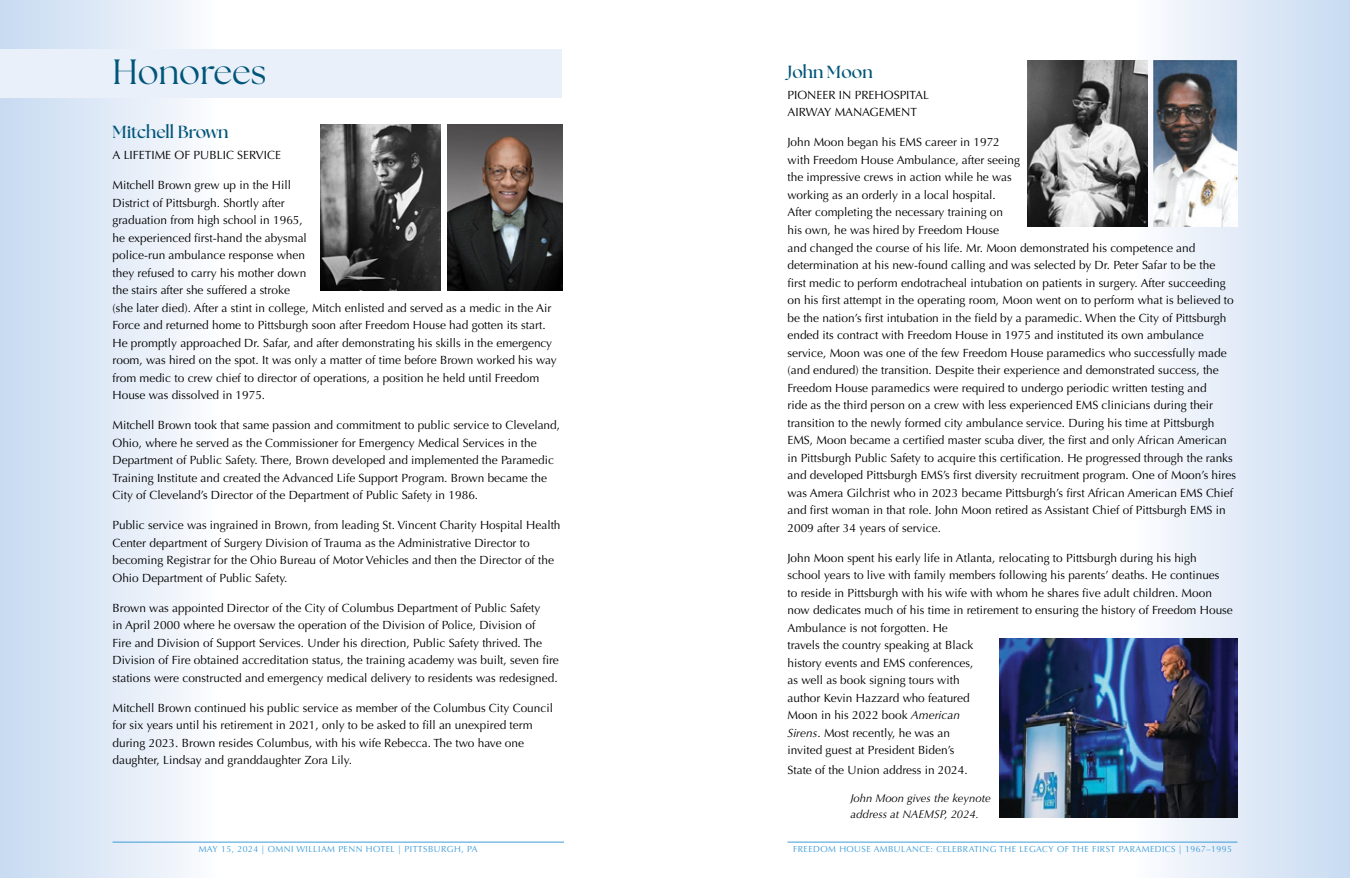
<style>
.page{position:relative;width:1350px;height:878px;background:#fff}
.page>*{position:absolute;margin:0;border:0;box-sizing:border-box;transform-origin:0 0}
.t1{font:35px "The Seasons";color:#005578}
.t2{font:700 17.5px "The Seasons";color:#005578}
.t3{font:11.88px/17.5px "Optima";color:#000}
.t4{font:italic 11.25px/16.2px "Optima";color:#000}
.t5{font:8.75px "Optima";letter-spacing:.05em;color:#3c9cd7}
.s1{font-style:italic}
</style>
<div class="page">
<div style="left:0;top:0;width:225px;height:878px;background:linear-gradient(to right,#c6daf1,#fdfdfe)"></div>
<div style="left:1125px;top:0;width:225px;height:878px;background:linear-gradient(to right,#fdfdfe,#c7daf1)"></div>
<hr style="left:112px;top:841px;width:452px;height:1px;background:#3c9cd7">
<hr style="left:788px;top:841px;width:450px;height:1px;background:#3c9cd7">
<div style="left:0;top:49px;width:562px;height:49px;background:#e9f0f9"></div>
<img style="left:320px;top:124px;width:120px;height:166px">
<img style="left:1028px;top:60px;width:120px;height:166px">
<img style="left:448px;top:125px;width:114px;height:165px">
<img style="left:1000px;top:638px;width:237px;height:179px">
<img style="left:1153px;top:60px;width:85px;height:166px">
<h1 class="t1" style="left:112px;top:49px;width:156px">Honorees</h1>
<h2 class="t2" style="left:112px;top:120px;width:118px">Mitchell Brown</h2>
<p class="t3" style="left:112px;top:146px;width:170px">A LIFETIME OF PUBLIC SERVICE</p>
<p class="t3" style="left:112px;top:176px;width:446px">Mitchell Brown grew up in the Hill<br>District of Pittsburgh. Shortly after<br>graduation from high school in 1965,<br>he experienced first-hand the abysmal<br>police-run ambulance response when<br>they refused to carry his mother down<br>the stairs after she suffered a stroke<br>(she later died). After a stint in college, Mitch enlisted and served as a medic in the Air Force and returned home to Pittsburgh soon after Freedom House had gotten its start.<br>He promptly approached Dr. Safar, and after demonstrating his skills in the emergency room, was hired on the spot. It was only a matter of time before Brown worked his way from medic to crew chief to director of operations, a position he held until Freedom House was dissolved in 1975.</p>
<p class="t3" style="left:112px;top:416px;width:449px">Mitchell Brown took that same passion and commitment to public service to Cleveland, Ohio, where he served as the Commissioner for Emergency Medical Services in the Department of Public Safety. There, Brown developed and implemented the Paramedic Training Institute and created the Advanced Life Support Program. Brown became the City of Cleveland’s Director of the Department of Public Safety in 1986.</p>
<p class="t3" style="left:112px;top:516px;width:450px">Public service was ingrained in Brown, from leading St. Vincent Charity Hospital Health Center department of Surgery Division of Trauma as the Administrative Director to becoming Registrar for the Ohio Bureau of Motor Vehicles and then the Director of the Ohio Department of Public Safety.</p>
<p class="t3" style="left:112px;top:599px;width:448px">Brown was appointed Director of the City of Columbus Department of Public Safety<br>in April 2000 where he oversaw the operation of the Division of Police, Division of<br>Fire and Division of Support Services. Under his direction, Public Safety thrived. The Division of Fire obtained accreditation status, the training academy was built, seven fire stations were constructed and emergency medical delivery to residents was redesigned.</p>
<p class="t3" style="left:112px;top:699px;width:442px">Mitchell Brown continued his public service as member of the Columbus City Council for six years until his retirement in 2021, only to be asked to fill an unexpired term during 2023. Brown resides Columbus, with his wife Rebecca. The two have one daughter, Lindsay and granddaughter Zora Lily.</p>
<h2 class="t2" style="left:788px;top:60px;width:87px">John Moon</h2>
<p class="t3" style="left:788px;top:86px;width:143px">PIONEER IN PREHOSPITAL<br>AIRWAY MANAGEMENT</p>
<p class="t3" style="left:788px;top:134px;width:450px">John Moon began his EMS career in 1972<br>with Freedom House Ambulance, after seeing<br>the impressive crews in action while he was<br>working as an orderly in a local hospital.<br>After completing the necessary training on<br>his own, he was hired by Freedom House<br>and changed the course of his life. Mr. Moon demonstrated his competence and determination at his new-found calling and was selected by Dr. Peter Safar to be the first medic to perform endotracheal intubation on patients in surgery. After succeeding on his first attempt in the operating room, Moon went on to perform what is believed to be the nation’s first intubation in the field by a paramedic. When the City of Pittsburgh ended its contract with Freedom House in 1975 and instituted its own ambulance service, Moon was one of the few Freedom House paramedics who successfully made (and endured) the transition. Despite their experience and demonstrated success, the Freedom House paramedics were required to undergo periodic written testing and<br>ride as the third person on a crew with less experienced EMS clinicians during their transition to the newly formed city ambulance service. During his time at Pittsburgh EMS, Moon became a certified master scuba diver, the first and only African American in Pittsburgh Public Safety to acquire this certification. He progressed through the ranks and developed Pittsburgh EMS’s first diversity recruitment program. One of Moon’s hires was Amera Gilchrist who in 2023 became Pittsburgh’s first African American EMS Chief and first woman in that role. John Moon retired as Assistant Chief of Pittsburgh EMS in 2009 after 34 years of service.</p>
<p class="t3" style="left:788px;top:549px;width:447px">John Moon spent his early life in Atlanta, relocating to Pittsburgh during his high school years to live with family members following his parents’ deaths. He continues<br>to reside in Pittsburgh with his wife with whom he shares five adult children. Moon now dedicates much of his time in retirement to ensuring the history of Freedom House Ambulance is not forgotten. He<br>travels the country speaking at Black<br>history events and EMS conferences,<br>as well as book signing tours with<br>author Kevin Hazzard who featured<br>Moon in his 2022 book <span class="s1">American<br>Sirens</span>. Most recently, he was an<br>invited guest at President Biden’s</p>
<p class="t3" style="left:788px;top:761px;width:182px">State of the Union address in 2024.</p>
<p class="t4" style="left:851px;top:789px;width:142px">John Moon gives the keynote address at NAEMSP, 2024.</p>
<p class="t5" style="left:199px;top:844px;width:281px">MAY 15, 2024 | OMNI WILLIAM PENN HOTEL | PITTSBURGH, PA</p>
<p class="t5" style="left:793px;top:844px;width:440px">FREEDOM HOUSE AMBULANCE: CELEBRATING THE LEGACY OF THE FIRST PARAMEDICS | 1967–1995</p>
</div>
